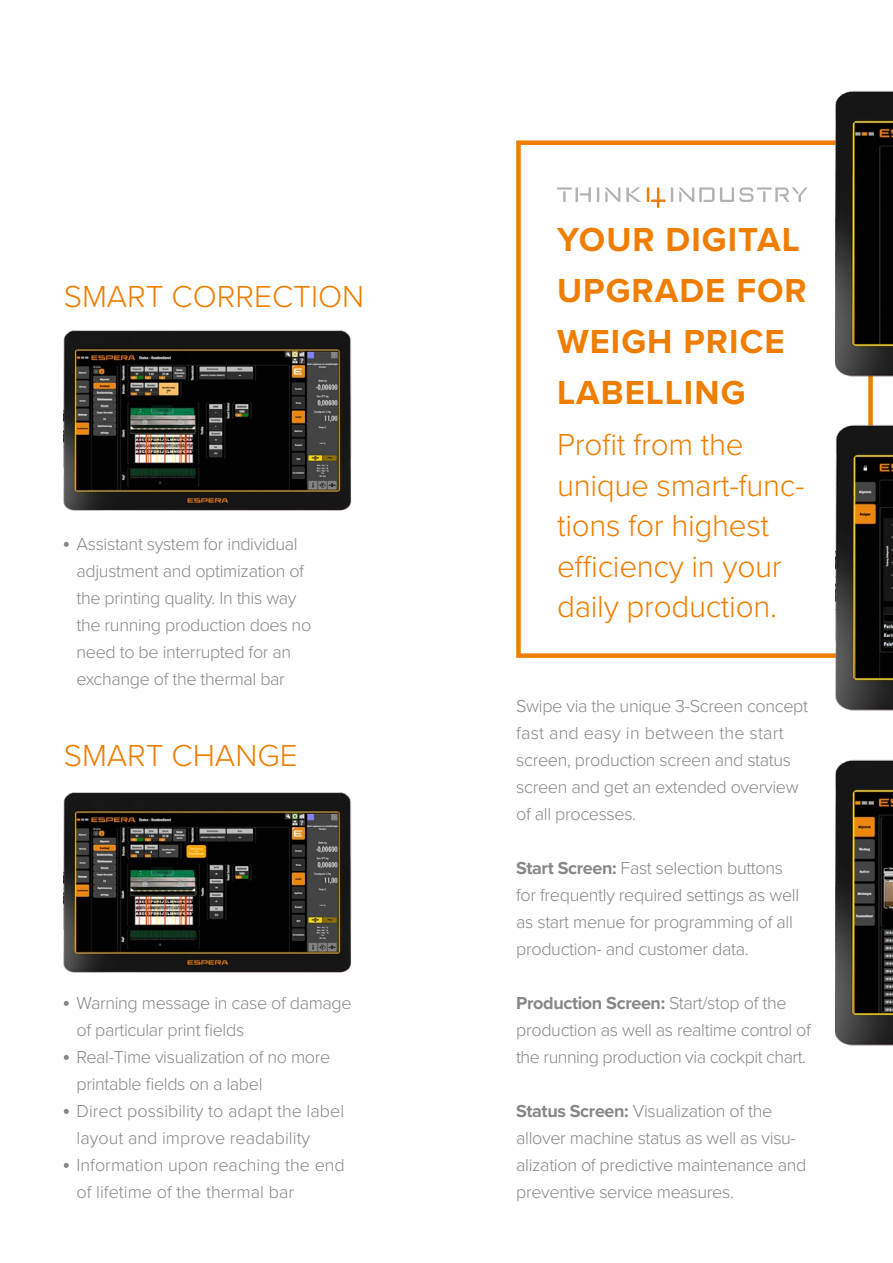
<style>
.page{position:relative;width:893px;height:1263px;background:#fff}
.page>*{position:absolute;margin:0;border:0;box-sizing:border-box;transform-origin:0 0}
.t1{font:700 34.5px/51px "Proxima Nova";letter-spacing:.03em;color:#ef7d00}
.t2{font:300 31.5px/40.5px "Proxima Nova";letter-spacing:-.01em;color:#ef7d00}
.t3{font:300 18px/27px "Proxima Nova";letter-spacing:-.02em;color:#878787}
.t4{font:300 18px/27px "Proxima Nova";color:#878787}
.s1{font-weight:700}
</style>
<div class="page">
<img style="left:64px;top:330px;width:288px;height:181px">
<img style="left:64px;top:792px;width:288px;height:181px">
<svg style="left:64px;top:1001px;width:5px;height:5px"></svg>
<svg style="left:64px;top:1055px;width:5px;height:5px"></svg>
<svg style="left:64px;top:1109px;width:5px;height:5px"></svg>
<svg style="left:64px;top:1163px;width:5px;height:5px"></svg>
<svg style="left:64px;top:542px;width:5px;height:5px"></svg>
<div style="left:516px;top:140px;width:357px;height:518px;border:4px solid #ef7d00"></div>
<img style="left:836px;top:90px;width:57px;height:305px">
<img style="left:836px;top:411px;width:57px;height:300px">
<img style="left:836px;top:759px;width:57px;height:287px">
<svg style="left:557px;top:187px;width:84px;height:15px"></svg>
<svg style="left:679px;top:187px;width:128px;height:15px"></svg>
<svg style="left:647px;top:187px;width:26px;height:21px"></svg>
<img style="left:887px;top:823px;width:6px;height:223px">
<h2 class="t2" style="left:64px;top:274px;width:302px">SMART CORRECTION</h2>
<p class="t3" style="left:77px;top:529px;width:236px">Assistant system for individual adjustment and optimization of the printing quality. In this way the running production does no need to be interrupted for an exchange of the thermal bar</p>
<h2 class="t2" style="left:64px;top:733px;width:235px">SMART CHANGE</h2>
<p class="t4" style="left:77px;top:988px;width:277px">Warning message in case of damage of particular print fields<br>Real-Time visualization of no more printable fields on a label<br>Direct possibility to adapt the label layout and improve readability<br>Information upon reaching the end of lifetime of the thermal bar</p>
<h1 class="t1" style="left:557px;top:213px;width:251px">YOUR DIGITAL<br>UPGRADE FOR<br>WEIGH PRICE<br>LABELLING</h1>
<h2 class="t2" style="left:557px;top:423px;width:249px">Profit from the unique smart-func&shy;tions for highest efficiency in your daily production.</h2>
<p class="t3" style="left:516px;top:691px;width:293px">Swipe via the unique 3-Screen concept fast and easy in between the start screen, production screen and status screen and get an extended overview of all processes.</p>
<p class="t3" style="left:516px;top:853px;width:284px"><span class="s1">Start Screen:</span> Fast selection buttons for frequently required settings as well as start menue for programming of all production- and customer data.</p>
<p class="t3" style="left:516px;top:988px;width:296px"><span class="s1">Production Screen:</span> Start/stop of the production as well as realtime control of the running production via cockpit chart.</p>
<p class="t3" style="left:516px;top:1096px;width:292px"><span class="s1">Status Screen:</span> Visualization of the allover machine status as well as visu&shy;alization of predictive maintenance and preventive service measures.</p>
</div>
